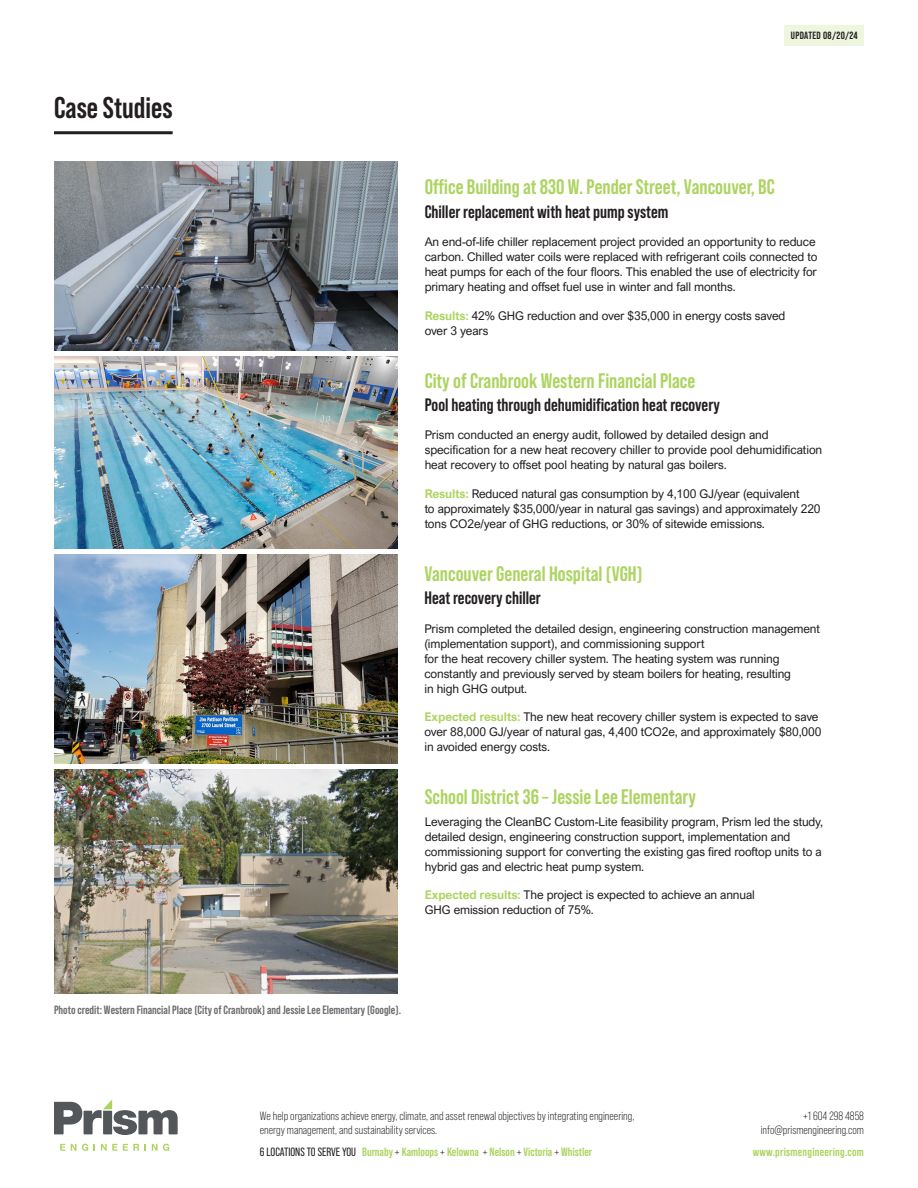
<style>
.page{position:relative;width:918px;height:1188px;background:#fff}
.page>*{position:absolute;margin:0;border:0;box-sizing:border-box;transform-origin:0 0}
.H2_-_underlined{font:700 30px "Bebas Neue Pro";color:#231f20}
.t1{font:700 21px "Bebas Neue Pro";color:#add461}
.t2{font:700 18px "Bebas Neue Pro";color:#231f20}
.Body_Copy_-_Small{font:12px/15px "Arial Nova";letter-spacing:-.01em;color:#231f20}
.t3{font:12px/13.5px "Bebas Neue Pro";color:#231f20;text-align:right}
.Quote_citation{font:700 12px "Bebas Neue Pro";color:#6c6d70}
.t4{font:700 12px "Bebas Neue Pro";color:#add461}
.t5{font:700 12px "Bebas Neue Pro";letter-spacing:.02em;color:#add461}
.t6{font:700 10.5px "Bebas Neue Pro";letter-spacing:.03em;color:#231f20}
.s1{font-weight:700;color:#add461}
.s2{font-weight:400;color:#231f20}
</style>
<div class="page">
<svg style="left:54px;top:1099px;width:124px;height:36px"></svg>
<svg style="left:60px;top:1144px;width:5px;height:7px"></svg>
<svg style="left:71px;top:1144px;width:5px;height:7px"></svg>
<svg style="left:82px;top:1144px;width:6px;height:7px"></svg>
<svg style="left:101px;top:1144px;width:38px;height:7px"></svg>
<svg style="left:152px;top:1144px;width:17px;height:7px"></svg>
<hr style="left:54px;top:131px;width:119px;height:3px;background:#231f20">
<img style="left:54px;top:356px;width:343px;height:193px">
<img style="left:54px;top:161px;width:343px;height:189px">
<img style="left:54px;top:770px;width:343px;height:223px">
<img style="left:54px;top:555px;width:343px;height:209px">
<div style="left:785px;top:25px;width:79px;height:21px;background:#eef6e0"></div>
<p class="H2_-_underlined" style="left:54px;top:90px;width:120px">Case Studies</p>
<p class="t6" style="left:791px;top:29px;width:68px">UPDATED 08/20/24</p>
<h5 class="t1" style="left:425px;top:175px;width:352px">Office Building at 830 W. Pender Street, Vancouver, BC</h5>
<h6 class="t2" style="left:425px;top:201px;width:245px">Chiller replacement with heat pump system</h6>
<p class="Body_Copy_-_Small" style="left:425px;top:234px;width:394px">An end-of-life chiller replacement project provided an opportunity to reduce carbon. Chilled water coils were replaced with refrigerant coils connected to heat pumps for each of the four floors. This enabled the use of electricity for primary heating and offset fuel use in winter and fall months.</p>
<p class="Body_Copy_-_Small" style="left:425px;top:308px;width:362px"><span class="s1">Results:</span> 42% GHG reduction and over $35,000 in energy costs saved over 3 years</p>
<h5 class="t1" style="left:425px;top:368px;width:272px">City of Cranbrook Western Financial Place</h5>
<h6 class="t2" style="left:425px;top:394px;width:297px">Pool heating through dehumidification heat recovery</h6>
<p class="Body_Copy_-_Small" style="left:425px;top:428px;width:399px">Prism conducted an energy audit, followed by detailed design and specification for a new heat recovery chiller to provide pool dehumidification heat recovery to offset pool heating by natural gas boilers.</p>
<p class="Body_Copy_-_Small" style="left:425px;top:486px;width:397px"><span class="s1">Results:</span> Reduced natural gas consumption by 4,100 GJ/year (equivalent<br>to approximately $35,000/year in natural gas savings) and approximately 220 tons CO2e/year of GHG reductions, or 30% of sitewide emissions.</p>
<h5 class="t1" style="left:424px;top:562px;width:220px">Vancouver General Hospital (VGH)</h5>
<h6 class="t2" style="left:424px;top:588px;width:118px">Heat recovery chiller</h6>
<p class="Body_Copy_-_Small" style="left:424px;top:621px;width:397px">Prism completed the detailed design, engineering construction management (implementation support), and commissioning support<br>for the heat recovery chiller system. The heating system was running constantly and previously served by steam boilers for heating, resulting<br>in high GHG output.</p>
<p class="Body_Copy_-_Small" style="left:424px;top:709px;width:398px"><span class="s1">Expected results:</span> The new heat recovery chiller system is expected to save over 88,000 GJ/year of natural gas, 4,400 tCO2e, and approximately $80,000 in avoided energy costs.</p>
<h5 class="t1" style="left:425px;top:785px;width:273px">School District 36 – Jessie Lee Elementary</h5>
<p class="Body_Copy_-_Small" style="left:425px;top:814px;width:400px">Leveraging the CleanBC Custom-Lite feasibility program, Prism led the study, detailed design, engineering construction support, implementation and commissioning support for converting the existing gas fired rooftop units to a hybrid gas and electric heat pump system.</p>
<p class="Body_Copy_-_Small" style="left:425px;top:888px;width:332px"><span class="s1">Expected results:</span> The project is expected to achieve an annual<br>GHG emission reduction of 75%.</p>
<p class="Quote_citation" style="left:54px;top:1003px;width:349px">Photo credit: Western Financial Place (City of Cranbrook) and Jessie Lee Elementary (Google).</p>
<p class="t3" style="left:260px;top:1110px;width:376px;text-align:left">We help organizations achieve energy, climate, and asset renewal objectives by integrating engineering, energy management, and sustainability services.</p>
<p class="t4" style="left:260px;top:1145px;width:334px"><span class="s2">6 LOCATIONS TO SERVE YOU</span> Burnaby <span class="s2">+</span> Kamloops <span class="s2">+</span> Kelowna <span class="s2">+</span> Nelson <span class="s2">+</span> Victoria <span class="s2">+</span> Whistler</p>
<p class="t3" style="left:761px;top:1110px;width:105px">+1 604 298 4858 info@prismengineering.com</p>
<p class="t5" style="left:753px;top:1145px;width:113px">www.prismengineering.com</p>
</div>
